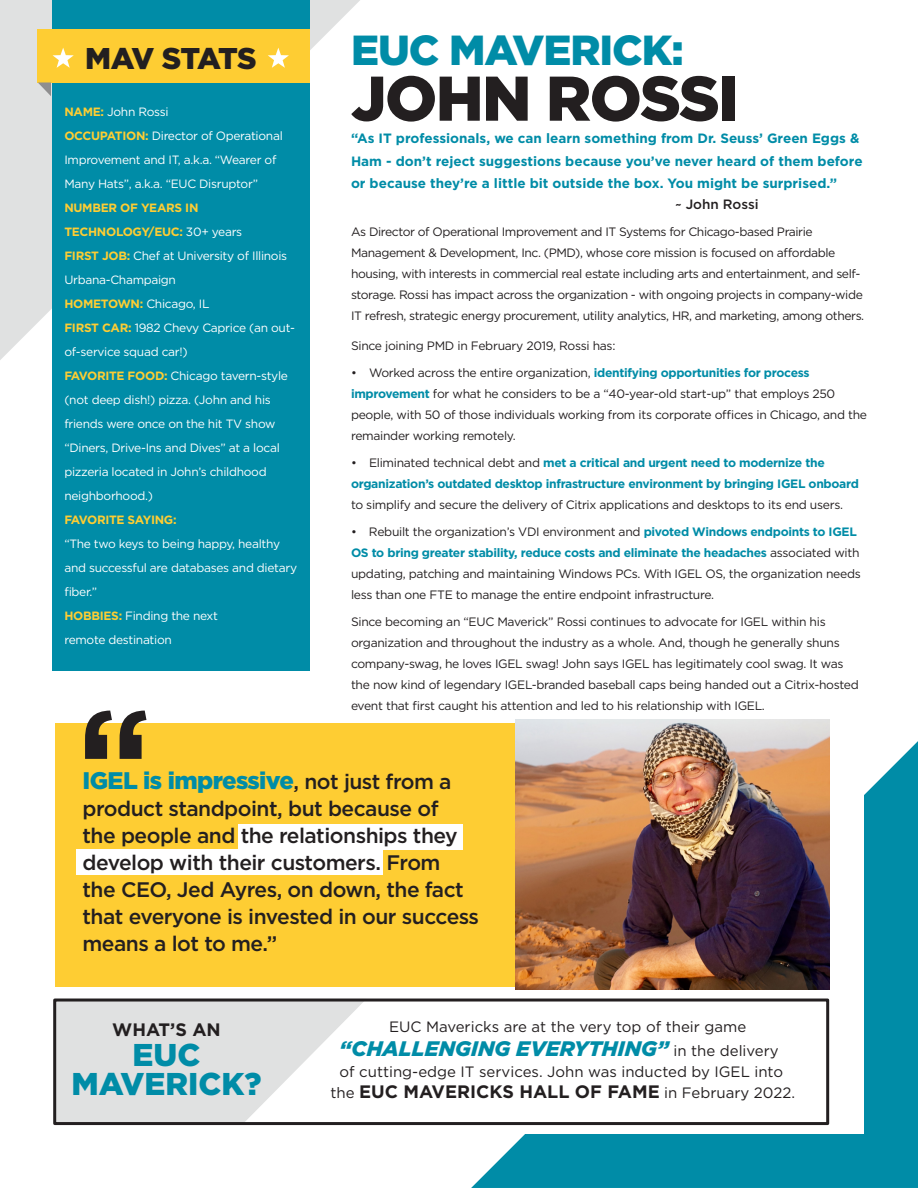
<style>
.page{position:relative;width:918px;height:1188px;background:#fff}
.page>*{position:absolute;margin:0;border:0;box-sizing:border-box;transform-origin:0 0}
.t1{font:900 63px "Gotham";letter-spacing:-.025em;color:#231f20}
.t2{font:900 42px "Gotham";letter-spacing:-.025em;color:#008ca7}
.t3{font:900 31.5px/28.5px "Gotham";color:#008ca7;text-align:center}
.t4{font:900 30px "Gotham";letter-spacing:-.065em;color:#231f20}
.t5{font:900 24px "Gotham";letter-spacing:-.025em;color:#008ca7}
.t6{font:500 21px/27px "Gotham";letter-spacing:-.025em;color:#231f20}
.t7{font:italic 900 21px "Gotham";color:#008ca7}
.t8{font:700 18px "Gotham";color:#231f20}
.t9{font:15px "Gotham";color:#231f20}
.t10{font:700 13.5px/22.5px "Gotham";color:#008ca7}
.t11{font:500 13.5px "Gotham";color:#231f20}
.t12{font:12.15px/21px "Gotham";letter-spacing:-.025em;color:#231f20}
.t13{font:700 12.15px/21px "Gotham";letter-spacing:-.025em;color:#008ca7}
.t14{font:12px/24px "Gotham";letter-spacing:-.025em;color:#fff}
.t15{font:700 12px "Gotham";letter-spacing:-.025em;color:#fecd33}
.s1{font-weight:700;color:#fecd33}
.s2{font-weight:700;color:#008ca7}
.s3{font-weight:400;color:#231f20}
.s4{font-weight:500;font-size:21px;color:#231f20}
.s5{font-weight:400;font-style:normal;font-size:15px;color:#231f20}
.s6{font-weight:400;font-size:15px}
</style>
<div class="page">
<svg style="left:0;top:0;width:360px;height:360px;background:#e4e4e4"></svg>
<div style="left:471px;top:741px;width:447px;height:447px;background:#008ca7"></div>
<div style="left:55px;top:54px;width:809px;height:1080px;background:#fff"></div>
<div style="left:52px;top:0;width:258px;height:671px;background:#008ca7"></div>
<div style="left:38px;top:29px;width:272px;height:53px;background:#fecd33"></div>
<svg style="left:38px;top:82px;width:13px;height:14px"></svg>
<div style="left:55px;top:723px;width:750px;height:263px;background:#fecd33"></div>
<svg style="left:85px;top:711px;width:61px;height:48px"></svg>
<div style="left:76px;top:849px;width:307px;height:25px;background:#fff"></div>
<div style="left:239px;top:824px;width:224px;height:26px;background:#fff"></div>
<svg style="left:268px;top:48px;width:21px;height:20px"></svg>
<svg style="left:53px;top:48px;width:21px;height:20px"></svg>
<img style="left:516px;top:719px;width:313px;height:271px">
<svg style="left:57px;top:1003px;width:305px;height:118px"></svg>
<div style="left:53px;top:999px;width:776px;height:126px;border:3px solid #231f20"></div>
<p class="t4" style="left:85px;top:37px;width:173px">MAV STATS</p>
<p class="t14" style="left:64px;top:100px;width:106px"><span class="s1">NAME:</span> John Rossi</p>
<p class="t14" style="left:64px;top:124px;width:220px"><span class="s1">OCCUPATION:</span> Director of Operational<br>Improvement and IT, a.k.a. “Wearer of<br>Many Hats”, a.k.a. “EUC Disruptor”<br><span class="s1">NUMBER OF YEARS IN<br>TECHNOLOGY/EUC:</span> 30+ years</p>
<p class="t14" style="left:64px;top:244px;width:224px"><span class="s1">FIRST JOB:</span> Chef at University of Illinois<br>Urbana-Champaign</p>
<p class="t14" style="left:64px;top:292px;width:147px"><span class="s1">HOMETOWN:</span> Chicago, IL</p>
<p class="t14" style="left:64px;top:316px;width:232px"><span class="s1">FIRST CAR:</span> 1982 Chevy Caprice (an out&shy;of-service squad car!)<br><span class="s1">FAVORITE FOOD:</span> Chicago tavern-style (not deep dish!) pizza. (John and his friends were once on the hit TV show “Diners, Drive-Ins and Dives” at a local pizzeria located in John’s childhood neighborhood.)</p>
<p class="t15" style="left:64px;top:512px;width:114px">FAVORITE SAYING:</p>
<p class="t14" style="left:64px;top:532px;width:234px">“The two keys to being happy, healthy and successful are databases and dietary fiber.”</p>
<p class="t14" style="left:64px;top:604px;width:155px"><span class="s1">HOBBIES:</span> Finding the next</p>
<p class="t14" style="left:64px;top:628px;width:109px">remote destination</p>
<p class="t2" style="left:351px;top:21px;width:334px">EUC MAVERICK:</p>
<p class="t1" style="left:351px;top:55px;width:390px">JOHN ROSSI</p>
<p class="t10" style="left:351px;top:127px;width:513px">“As IT professionals, we can learn something from Dr. Seuss’ Green Eggs &amp;<br>Ham - don’t reject suggestions because you’ve never heard of them before or because they’re a little bit outside the box. You might be surprised.”</p>
<p class="t11" style="left:675px;top:196px;width:85px">~ John Rossi</p>
<p class="t12" style="left:351px;top:221px;width:515px">As Director of Operational Improvement and IT Systems for Chicago-based Prairie Management &amp; Development, Inc. (PMD), whose core mission is focused on affordable housing, with interests in commercial real estate including arts and entertainment, and self&shy;storage. Rossi has impact across the organization - with ongoing projects in company-wide IT refresh, strategic energy procurement, utility analytics, HR, and marketing, among others.</p>
<p class="t12" style="left:351px;top:335px;width:266px">Since joining PMD in February 2019, Rossi has:</p>
<p class="t12" style="left:351px;top:362px;width:518px">• Worked across the entire organization, <span class="s2">identifying opportunities for process improvement</span> for what he considers to be a “40-year-old start-up” that employs 250 people, with 50 of those individuals working from its corporate offices in Chicago, and the remainder working remotely.</p>
<p class="t13" style="left:351px;top:452px;width:510px"><span class="s3">• Eliminated technical debt and</span> met a critical and urgent need to modernize the organization’s outdated desktop infrastructure environment by bringing IGEL onboard <span class="s3">to simplify and secure the delivery of Citrix applications and desktops to its end users.</span></p>
<p class="t12" style="left:351px;top:521px;width:511px">• Rebuilt the organization’s VDI environment and <span class="s2">pivoted Windows endpoints to IGEL OS to bring greater stability, reduce costs and eliminate the headaches</span> associated with updating, patching and maintaining Windows PCs. With IGEL OS, the organization needs less than one FTE to manage the entire endpoint infrastructure.</p>
<p class="t12" style="left:351px;top:611px;width:509px">Since becoming an “EUC Maverick” Rossi continues to advocate for IGEL within his organization and throughout the industry as a whole. And, though he generally shuns company-swag, he loves IGEL swag! John says IGEL has legitimately cool swag. It was the now kind of legendary IGEL-branded baseball caps being handed out a Citrix-hosted event that first caught his attention and led to his relationship with IGEL.</p>
<p class="t5" style="left:83px;top:764px;width:371px">IGEL is impressive<span class="s4">, not just from a</span></p>
<p class="t6" style="left:83px;top:795px;width:398px">product standpoint, but because of<br>the people and the relationships they develop with their customers. From<br>the CEO, Jed Ayres, on down, the fact that everyone is invested in our success means a lot to me.”</p>
<p class="t8" style="left:112px;top:1018px;width:110px">WHAT’S AN</p>
<p class="t3" style="left:71px;top:1040px;width:192px">EUC<br>MAVERICK?</p>
<p class="t9" style="left:389px;top:1017px;width:359px">EUC Mavericks are at the very top of their game</p>
<p class="t7" style="left:340px;top:1034px;width:441px">“CHALLENGING EVERYTHING” <span class="s5">in the delivery</span></p>
<p class="t9" style="left:340px;top:1062px;width:445px">of cutting-edge IT services. John was inducted by IGEL into</p>
<p class="t8" style="left:331px;top:1080px;width:466px"><span class="s6">the</span> EUC MAVERICKS HALL OF FAME <span class="s6">in February 2022.</span></p>
</div>
